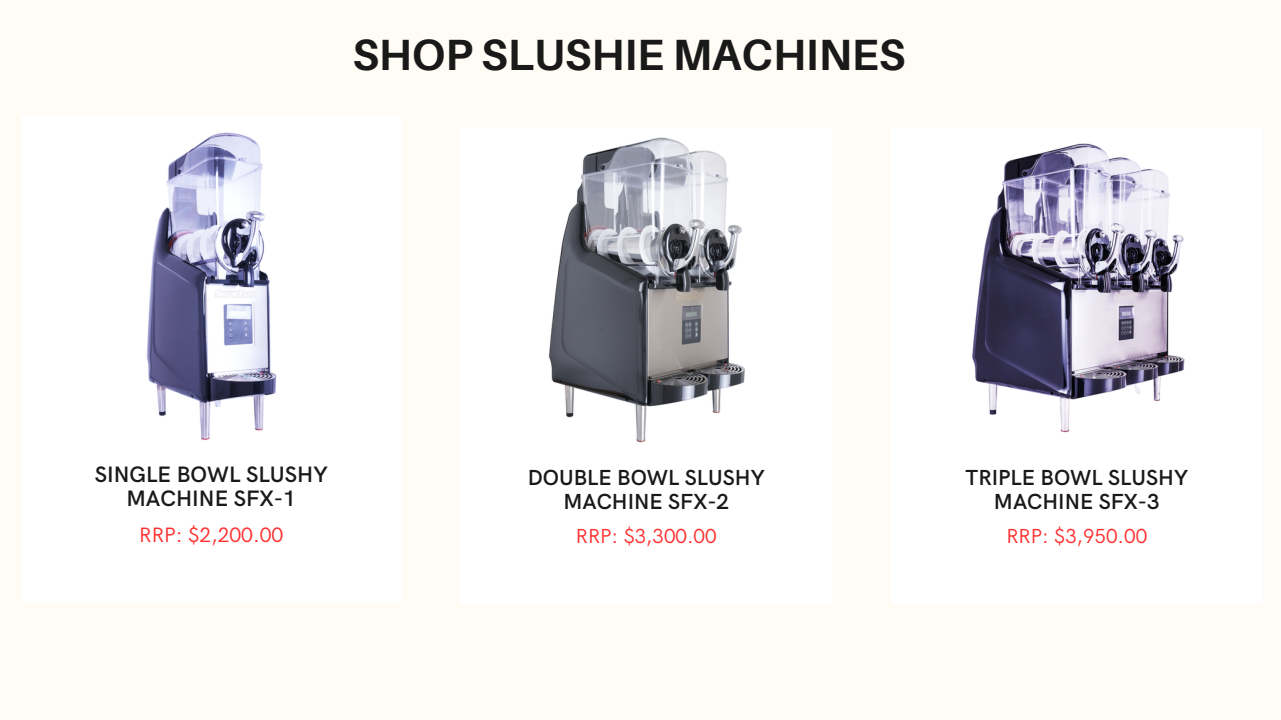
<style>
.page{position:relative;width:1281px;height:720px;background:#fffbf5}
.page>*{position:absolute;margin:0;border:0;box-sizing:border-box;transform-origin:0 0}
.t1{font:700 43.75px "Aileron";color:#191919}
.t2{font:600 22.38px/24.4px "HK Grotesk";color:#191919;text-align:center}
.t3{font:600 21.88px/23.5px "HK Grotesk";color:#191919;text-align:center}
.t4{font:20.88px "HK Grotesk";color:#ff3131}
.t5{font:20.38px "HK Grotesk";color:#ff3131}
</style>
<div class="page">
<div style="left:21px;top:116px;width:381px;height:487px;background:#fff"></div>
<img style="left:146px;top:132px;width:131px;height:308px">
<div style="left:460px;top:128px;width:372px;height:476px;background:#fff"></div>
<div style="left:891px;top:128px;width:372px;height:476px;background:#fff"></div>
<img style="left:548px;top:137px;width:197px;height:306px">
<img style="left:972px;top:143px;width:213px;height:290px">
<p class="t1" style="left:352px;top:28px;width:555px">SHOP SLUSHIE MACHINES</p>
<p class="t2" style="left:95px;top:463px;width:235px">SINGLE BOWL SLUSHY<br>MACHINE SFX-1</p>
<p class="t4" style="left:139px;top:523px;width:146px">RRP: $2,200.00</p>
<p class="t3" style="left:528px;top:467px;width:238px">DOUBLE BOWL SLUSHY<br>MACHINE SFX-2</p>
<p class="t5" style="left:576px;top:525px;width:142px">RRP: $3,300.00</p>
<p class="t3" style="left:965px;top:467px;width:224px">TRIPLE BOWL SLUSHY<br>MACHINE SFX-3</p>
<p class="t5" style="left:1006px;top:525px;width:142px">RRP: $3,950.00</p>
</div>
